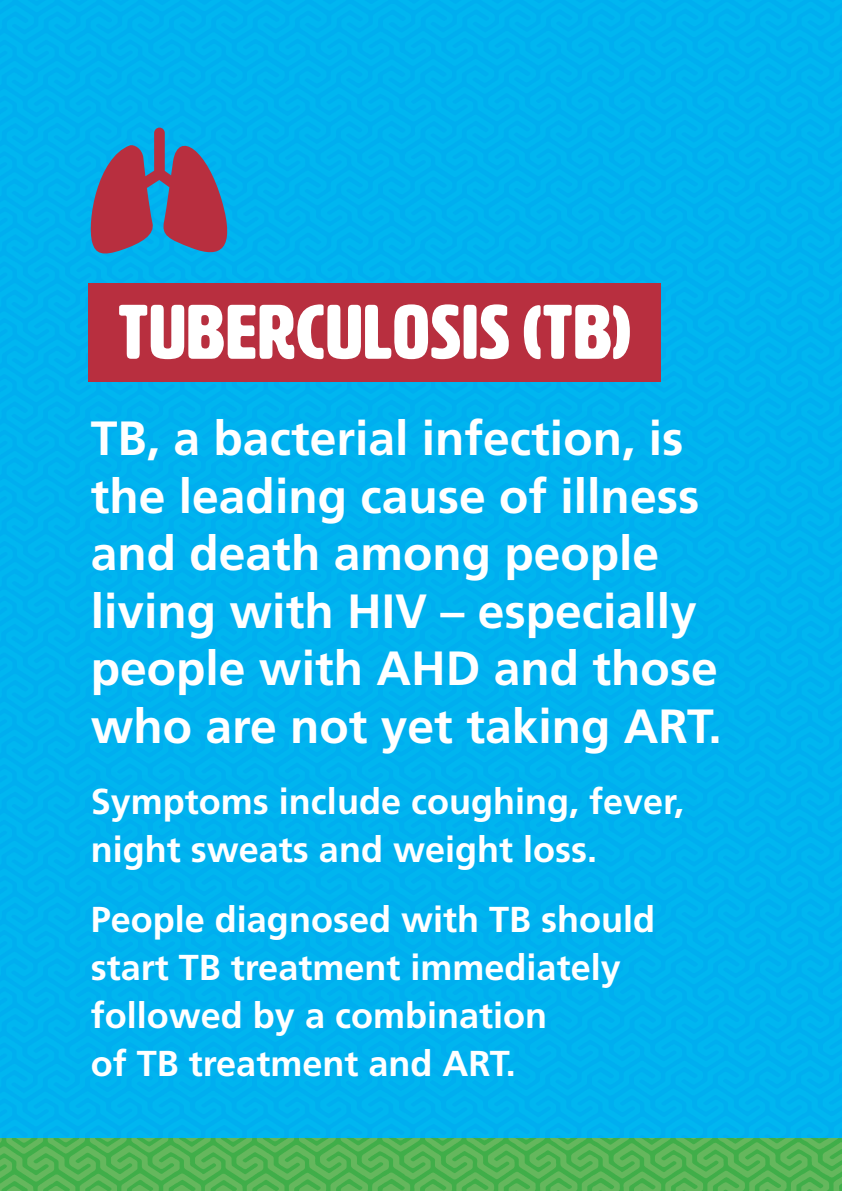
<style>
.page{position:relative;width:842px;height:1191px;background:#fff}
.page>*{position:absolute;margin:0;border:0;box-sizing:border-box;transform-origin:0 0}
.header_1{font:76px "HWT Artz";letter-spacing:.02em;color:#fff}
.body{font:700 48px/57.6px "Frutiger LT Std";color:#fff}
.body-2{font:700 36px/48px "Frutiger LT Std";color:#fff}
</style>
<div class="page">
<div style="left:0;top:0;width:841px;height:1138px;background:#00b4ef"></div>
<img style="left:0;top:1138px;width:841px;height:53px">
<div style="left:71px;top:398px;width:667px;height:700px;background:#00aeef"></div>
<div style="left:88px;top:283px;width:572px;height:98px;background:#b82f3f"></div>
<svg style="left:87px;top:128px;width:149px;height:131px;background:#626b90"></svg>
<p class="header_1" style="left:118px;top:292px;width:514px">TUBERCULOSIS (TB)</p>
<p class="body" style="left:91px;top:409px;width:632px">TB, a bacterial infection, is the leading cause of illness and death among people living with HIV – especially people with AHD and those who are not yet taking ART.</p>
<p class="body-2" style="left:91px;top:777px;width:594px">Symptoms include coughing, fever, night sweats and weight loss.</p>
<p class="body-2" style="left:91px;top:896px;width:566px">People diagnosed with TB should start TB treatment immediately followed by a combination<br>of TB treatment and ART.</p>
</div>
